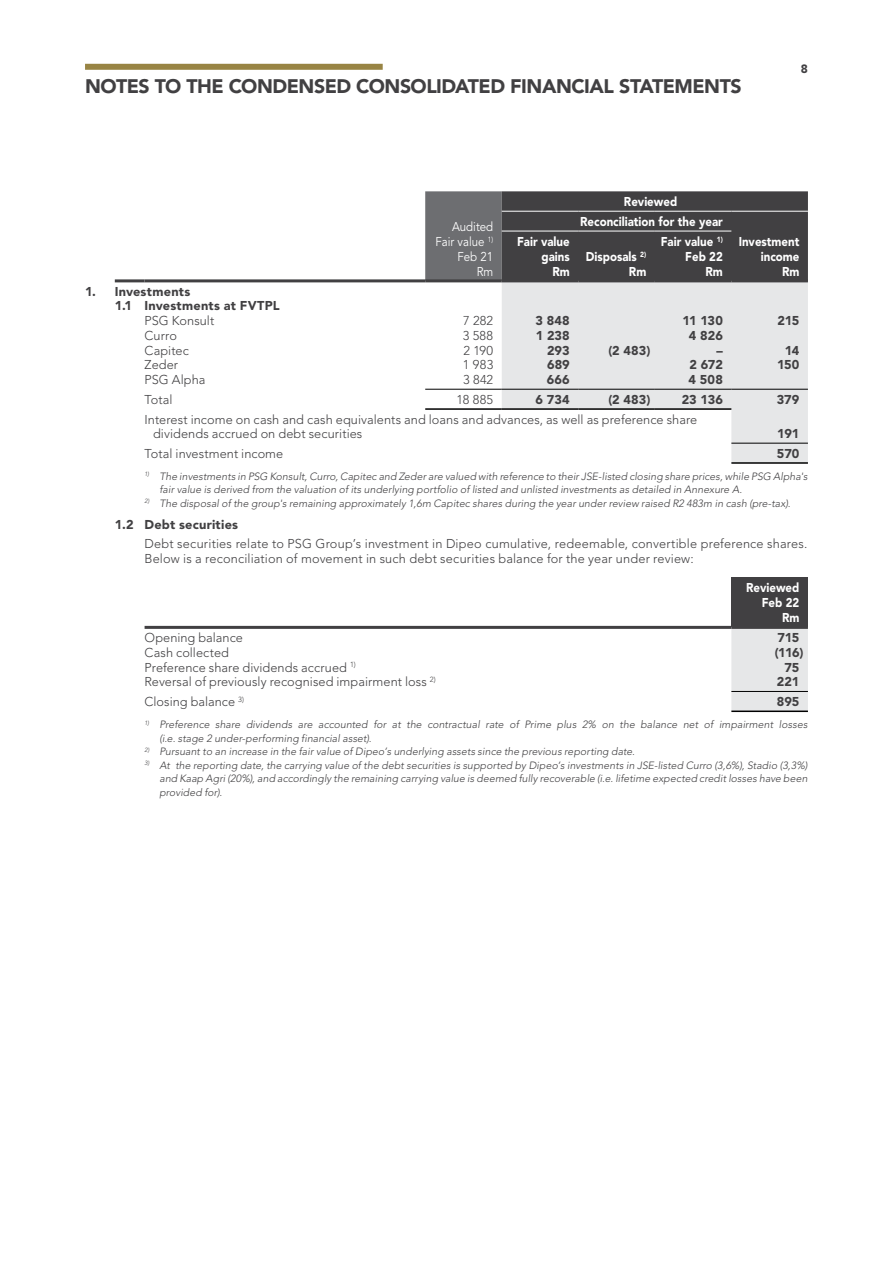
<style>
.page{position:relative;width:893px;height:1263px;background:#fff}
.page>*{position:absolute;margin:0;border:0;box-sizing:border-box;transform-origin:0 0}
.t1{font:900 19.5px "Avenir LT Std";letter-spacing:-.025em;color:#414042}
.t2{font:300 12.75px/14.2px "Avenir LT Std";letter-spacing:.005em;color:#414042}
.t3{font:900 12.75px/14.7px "Avenir LT Std";letter-spacing:.01em;color:#414042}
.t4{font:900 12.75px/15px "Avenir LT Std";color:#fff;text-align:right;scale:.9 1}
.t5{font:12.75px/15px "Avenir LT Std";color:#fff;text-align:right;scale:.9 1}
.t6{font:900 12px "Avenir LT Std";color:#414042}
.t7{font:italic 300 10.5px/13.5px "Avenir LT Std";letter-spacing:.005em;color:#414042}
</style>
<div class="page">
<div style="left:85px;top:64px;width:298px;height:6px;background:#988444"></div>
<svg style="left:425px;top:191px;width:383px;height:88px;background:#4c4b4d"></svg>
<svg style="left:502px;top:282px;width:306px;height:180px;fill:#e6e7e8"></svg>
<hr style="left:145px;top:279px;width:280px;height:3px;background:#414042">
<hr style="left:425px;top:279px;width:77px;height:3px;background:#414042">
<hr style="left:502px;top:279px;width:76px;height:3px;background:#414042">
<hr style="left:578px;top:279px;width:77px;height:3px;background:#414042">
<hr style="left:655px;top:279px;width:76px;height:3px;background:#414042">
<hr style="left:731px;top:279px;width:77px;height:3px;background:#414042">
<hr style="left:425px;top:389px;width:77px;height:1px;background:#000">
<hr style="left:502px;top:389px;width:76px;height:1px;background:#000">
<hr style="left:578px;top:389px;width:77px;height:1px;background:#000">
<hr style="left:655px;top:389px;width:76px;height:1px;background:#000">
<hr style="left:731px;top:389px;width:77px;height:1px;background:#000">
<hr style="left:425px;top:408px;width:77px;height:2px;background:#000">
<hr style="left:502px;top:408px;width:76px;height:2px;background:#000">
<hr style="left:578px;top:408px;width:77px;height:2px;background:#000">
<hr style="left:655px;top:408px;width:76px;height:2px;background:#000">
<hr style="left:731px;top:462px;width:77px;height:2px;background:#000">
<hr style="left:731px;top:443px;width:77px;height:1px;background:#000">
<hr style="left:115px;top:279px;width:30px;height:3px;background:#414042">
<hr style="left:502px;top:211px;width:76px;height:1px;background:#fff">
<hr style="left:578px;top:211px;width:77px;height:1px;background:#fff">
<hr style="left:655px;top:211px;width:76px;height:1px;background:#fff">
<hr style="left:731px;top:211px;width:77px;height:1px;background:#fff">
<hr style="left:502px;top:231px;width:76px;height:1px;background:#fff">
<hr style="left:578px;top:231px;width:77px;height:1px;background:#fff">
<hr style="left:655px;top:231px;width:76px;height:1px;background:#fff">
<div style="left:731px;top:577px;width:77px;height:50px;background:#414042"></div>
<div style="left:731px;top:629px;width:77px;height:81px;background:#e6e7e8"></div>
<hr style="left:145px;top:626px;width:586px;height:3px;background:#414042">
<hr style="left:731px;top:626px;width:77px;height:3px;background:#414042">
<hr style="left:731px;top:710px;width:77px;height:2px;background:#000">
<hr style="left:731px;top:691px;width:77px;height:1px;background:#000">
<h1 class="t1" style="left:85px;top:74px;width:658px">NOTES TO THE CONDENSED CONSOLIDATED FINANCIAL STATEMENTS</h1>
<p class="t4" style="left:624px;top:194px;width:61px">Reviewed</p>
<p class="t6" style="left:801px;top:62px;width:9px">8</p>
<p class="t5" style="left:435px;top:219px;width:66px">Audited<br>Fair value <sup>1)<br></sup>Feb 21<br>Rm</p>
<p class="t4" style="left:580px;top:214px;width:160px">Reconciliation for the year</p>
<p class="t4" style="left:661px;top:234px;width:71px">Fair value <sup>1)<br></sup>Feb 22<br>Rm</p>
<p class="t4" style="left:517px;top:234px;width:60px">Fair value gains<br>Rm</p>
<p class="t4" style="left:586px;top:249px;width:69px">Disposals <sup>2)<br></sup>Rm</p>
<p class="t4" style="left:739px;top:234px;width:69px">Investment income<br>Rm</p>
<p class="t3" style="left:115px;top:284px;width:166px;text-indent:-30px">1. Investments<br>1.1 Investments at FVTPL</p>
<p class="t2" style="left:145px;top:314px;width:71px">PSG Konsult</p>
<p class="t2" style="left:463px;top:314px;width:32px">7 282</p>
<p class="t3" style="left:536px;top:313px;width:36px">3 848</p>
<p class="t3" style="left:682px;top:313px;width:42px">11 130</p>
<p class="t3" style="left:777px;top:313px;width:24px">215</p>
<p class="t2" style="left:145px;top:328px;width:34px">Curro</p>
<p class="t2" style="left:463px;top:328px;width:32px">3 588</p>
<p class="t3" style="left:536px;top:328px;width:36px">1 238</p>
<p class="t3" style="left:689px;top:328px;width:36px">4 826</p>
<p class="t2" style="left:145px;top:343px;width:46px">Capitec</p>
<p class="t2" style="left:464px;top:343px;width:31px">2 190</p>
<p class="t3" style="left:547px;top:343px;width:24px">293</p>
<p class="t3" style="left:608px;top:343px;width:43px">(2 483)</p>
<p class="t3" style="left:716px;top:343px;width:8px">–</p>
<p class="t3" style="left:785px;top:343px;width:16px">14</p>
<p class="t2" style="left:145px;top:358px;width:35px">Zeder</p>
<p class="t2" style="left:463px;top:358px;width:32px">1 983</p>
<p class="t3" style="left:547px;top:357px;width:24px">689</p>
<p class="t3" style="left:689px;top:357px;width:35px">2 672</p>
<p class="t3" style="left:777px;top:357px;width:24px">150</p>
<p class="t2" style="left:145px;top:373px;width:62px">PSG Alpha</p>
<p class="t2" style="left:463px;top:373px;width:32px">3 842</p>
<p class="t3" style="left:547px;top:372px;width:25px">666</p>
<p class="t3" style="left:689px;top:372px;width:36px">4 508</p>
<p class="t2" style="left:145px;top:392px;width:29px">Total</p>
<p class="t2" style="left:457px;top:392px;width:38px">18 885</p>
<p class="t3" style="left:536px;top:392px;width:36px">6 734</p>
<p class="t3" style="left:608px;top:392px;width:43px">(2 483)</p>
<p class="t3" style="left:682px;top:392px;width:43px">23 136</p>
<p class="t3" style="left:777px;top:392px;width:24px">379</p>
<p class="t2" style="left:153px;top:412px;width:546px;text-indent:-9px">Interest income on cash and cash equivalents and loans and advances, as well as preference share dividends accrued on debt securities</p>
<p class="t3" style="left:777px;top:426px;width:24px">191</p>
<p class="t2" style="left:145px;top:446px;width:140px">Total investment income</p>
<p class="t3" style="left:777px;top:446px;width:24px">570</p>
<p class="t7" style="left:159px;top:470px;width:650px;text-indent:-15px"><sup>1)</sup> The investments in PSG Konsult, Curro, Capitec and Zeder are valued with reference to their JSE-listed closing share prices, while PSG Alpha's fair value is derived from the valuation of its underlying portfolio of listed and unlisted investments as detailed in Annexure A.</p>
<p class="t7" style="left:145px;top:497px;width:647px"><sup>2)</sup> The disposal of the group's remaining approximately 1,6m Capitec shares during the year under review raised R2 483m in cash (pre-tax).</p>
<p class="t3" style="left:115px;top:517px;width:125px">1.2 Debt securities</p>
<p class="t2" style="left:145px;top:536px;width:664px;line-height:15px">Debt securities relate to PSG Group’s investment in Dipeo cumulative, redeemable, convertible preference shares.<br>Below is a reconciliation of movement in such debt securities balance for the year under review:</p>
<p class="t4" style="left:746px;top:580px;width:61px">Reviewed<br>Feb 22<br>Rm</p>
<p class="t2" style="left:145px;top:631px;width:100px">Opening balance</p>
<p class="t3" style="left:777px;top:630px;width:24px">715</p>
<p class="t2" style="left:145px;top:645px;width:86px">Cash collected</p>
<p class="t3" style="left:775px;top:645px;width:30px">(116)</p>
<p class="t2" style="left:145px;top:660px;width:213px">Preference share dividends accrued <sup>1)</sup></p>
<p class="t3" style="left:784px;top:660px;width:16px">75</p>
<p class="t2" style="left:145px;top:675px;width:293px">Reversal of previously recognised impairment loss <sup>2)</sup></p>
<p class="t3" style="left:777px;top:674px;width:24px">221</p>
<p class="t2" style="left:145px;top:695px;width:101px">Closing balance <sup>3)</sup></p>
<p class="t3" style="left:777px;top:694px;width:24px">895</p>
<p class="t7" style="left:159px;top:718px;width:649px;text-indent:-15px"><sup>1)</sup> Preference share dividends are accounted for at the contractual rate of Prime plus 2% on the balance net of impairment losses (i.e. stage 2 under-performing financial asset).</p>
<p class="t7" style="left:145px;top:745px;width:492px"><sup>2)</sup> Pursuant to an increase in the fair value of Dipeo’s underlying assets since the previous reporting date.</p>
<p class="t7" style="left:159px;top:758px;width:650px;text-align:justify;text-indent:-15px"><sup>3)</sup> At the reporting date, the carrying value of the debt securities is supported by Dipeo’s investments in JSE-listed Curro (3,6%), Stadio (3,3%) and Kaap Agri (20%), and accordingly the remaining carrying value is deemed fully recoverable (i.e. lifetime expected credit losses have been provided for).</p>
</div>
